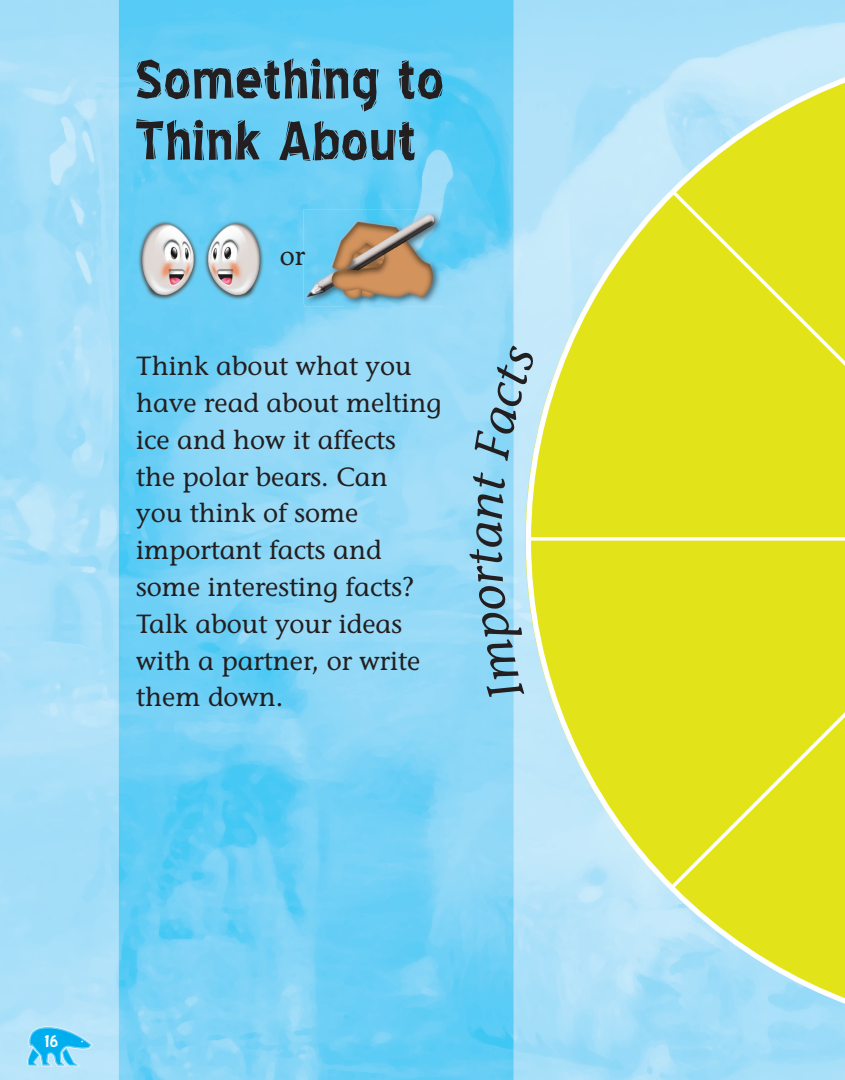
<style>
.page{position:relative;width:845px;height:1080px;background:#fff}
.page>*{position:absolute;margin:0;border:0;box-sizing:border-box;transform-origin:0 0}
.t1{font:66.5px/61.2px "Blue Highway Linocut";color:#231f20}
.t2{font:italic 49px "Stone Informal";color:#231f20}
.t3{font:26.25px/36.8px "Stone Informal";color:#231f20}
.t4{font:21px "Blue Highway Linocut";color:#fff}
</style>
<div class="page">
<img style="left:0;top:0;width:844px;height:1079px">
<img style="left:119px;top:0;width:394px;height:230px">
<img style="left:119px;top:230px;width:55px;height:849px">
<img style="left:232px;top:230px;width:112px;height:849px">
<img style="left:401px;top:230px;width:112px;height:849px">
<img style="left:174px;top:301px;width:58px;height:778px">
<img style="left:344px;top:306px;width:57px;height:773px">
<svg style="left:525px;top:45px;width:319px;height:991px;background:#c9e5a7"></svg>
<hr style="left:527px;top:537px;width:317px;height:3px;background:#fff">
<div style="left:666px;top:186px;width:178px;height:706px;background:#e2e318"></div>
<img style="left:25px;top:1026px;width:68px;height:40px">
<img style="left:26px;top:1065px;width:14px;height:1px">
<img style="left:62px;top:1065px;width:19px;height:1px">
<svg style="left:25px;top:1025px;width:66px;height:40px;background:#5ecaf4"></svg>
<img style="left:136px;top:215px;width:129px;height:86px">
<img style="left:304px;top:211px;width:138px;height:95px">
<img style="left:303px;top:209px;width:136px;height:95px">
<img style="left:304px;top:211px;width:135px;height:93px">
<svg style="left:469px;top:548px;width:55px;height:155px;background:#9adbf7"></svg>
<svg style="left:471px;top:471px;width:34px;height:48px;background:#92d8f7"></svg>
<svg style="left:473px;top:345px;width:63px;height:116px;background:#a6dff8"></svg>
<h1 class="t1" style="left:134px;top:49px;width:311px">Something to<br>Think About</h1>
<p class="t3" style="left:280px;top:237px;width:27px">or</p>
<p class="t3" style="left:136px;top:348px;width:306px">Think about what you have read about melting ice and how it affects the polar bears. Can<br>you think of some important facts and some interesting facts?<br>Talk about your ideas with a partner, or write them down.</p>
<h2 class="t2" style="left:455px;top:549px;width:29px;rotate:-90deg">a</h2>
<p class="t4" style="left:45px;top:1031px;width:15px">16</p>
</div>
